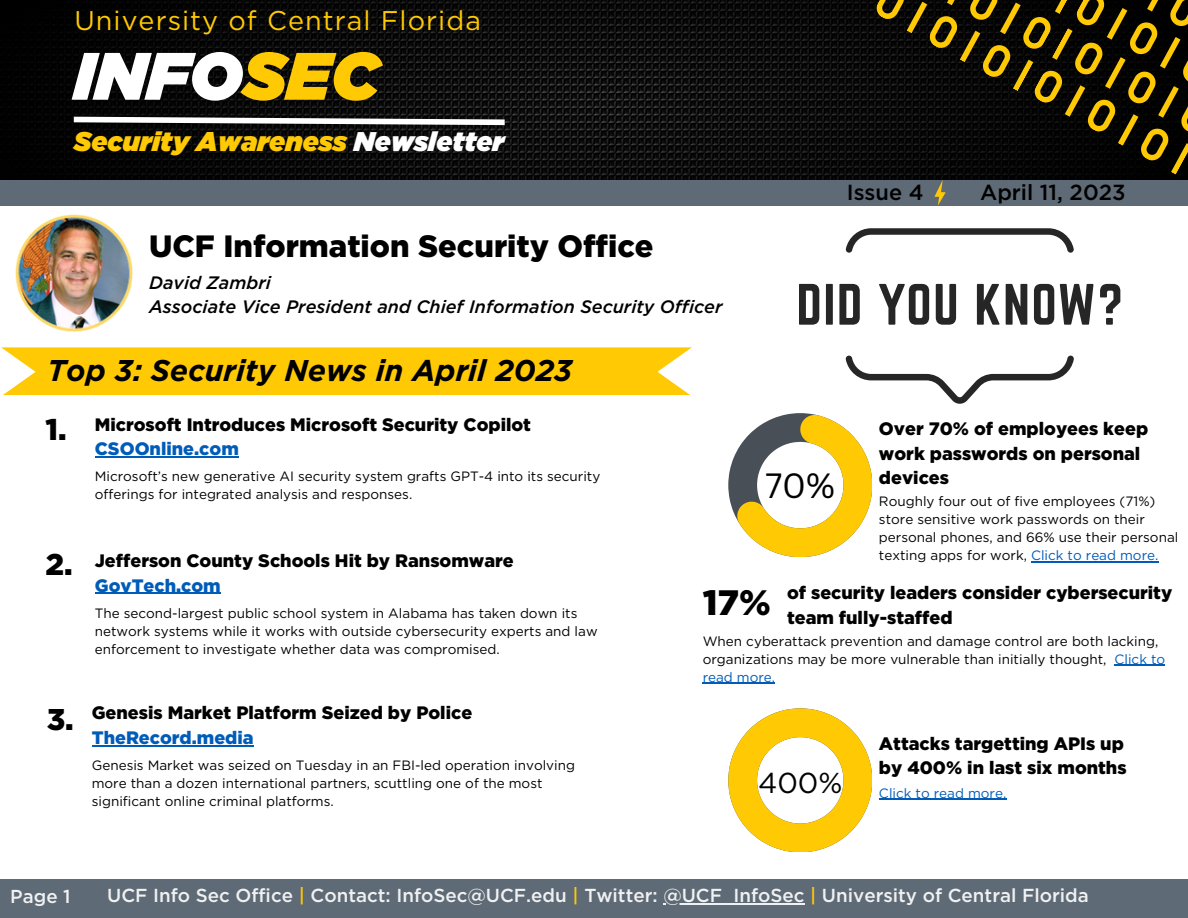
<style>
.page{position:relative;width:1188px;height:918px;background:#fff}
.page>*{position:absolute;margin:0;border:0;box-sizing:border-box;transform-origin:0 0}
.t1{font:italic 900 66.9px "Gotham";color:#fff}
.t2{font:900 35.25px "Gotham";color:#000}
.t3{font:34.2px "Canva Sans";color:#000}
.t4{font:900 30.75px "Gotham";color:#000}
.t5{font:italic 700 30px "Gotham";color:#000}
.t6{font:900 30px "Gotham";color:#000}
.t7{font:28.8px "Gotham";color:#000}
.t8{font:italic 900 27px "Gotham";color:#ffc904}
.t9{font:27px "Gotham";letter-spacing:.04em;color:#ffc904}
.t10{font:500 21.75px "Gotham";color:#000}
.t11{font:500 18.75px "Gotham";color:#f0f1f2}
.t12{font:900 18px/24.8px "Gotham";color:#000}
.t13{font:italic 500 18px/24.8px "Gotham";color:#000}
.t14{font:900 18px "Gotham";color:#005cb9}
.t15{font:13.5px/18px "Gotham";color:#000}
.t16{font:13.5px "Gotham";color:#005cb9}
.s1{color:#ffc904}
.s2{color:#fff}
.s3{color:#005cb9}
</style>
<div class="page">
<img style="left:0;top:0;width:873px;height:180px">
<svg style="left:68px;top:114px;width:442px;height:14px"></svg>
<div style="left:0;top:180px;width:1188px;height:26px;background:#5e6a75"></div>
<img style="left:15px;top:214px;width:117px;height:117px">
<svg style="left:1px;top:347px;width:691px;height:48px"></svg>
<svg style="left:799px;top:284px;width:20px;height:41px"></svg>
<div style="left:826px;top:284px;width:7px;height:41px;background:#262626"></div>
<svg style="left:839px;top:228px;width:255px;height:176px"></svg>
<svg style="left:1100px;top:284px;width:20px;height:41px"></svg>
<svg style="left:728px;top:413px;width:144px;height:144px"></svg>
<svg style="left:728px;top:708px;width:144px;height:144px"></svg>
<svg style="left:873px;top:0;width:315px;height:206px"></svg>
<div style="left:0;top:879px;width:1188px;height:39px;background:#5e6a75"></div>
<hr style="left:95px;top:457px;width:144px;height:1px;background:#005cb9">
<hr style="left:95px;top:593px;width:126px;height:1px;background:#005cb9">
<hr style="left:92px;top:745px;width:162px;height:1px;background:#005cb9">
<hr style="left:1031px;top:561px;width:127px;height:1px;background:#005cb9">
<hr style="left:1115px;top:665px;width:50px;height:1px;background:#005cb9">
<hr style="left:703px;top:683px;width:72px;height:1px;background:#005cb9">
<hr style="left:879px;top:799px;width:127px;height:1px;background:#005cb9">
<hr style="left:663px;top:903px;width:141px;height:1px;background:#f0f1f2">
<h3 class="t9" style="left:74px;top:4px;width:408px">University of Central Florida</h3>
<h1 class="t1" style="left:74px;top:36px;width:308px">INFO<span class="s1">SEC</span></h1>
<h3 class="t8" style="left:74px;top:125px;width:432px">Security Awareness <span class="s2">Newsletter</span></h3>
<h3 class="t4" style="left:149px;top:227px;width:506px">UCF Information Security Office</h3>
<h3 class="t13" style="left:149px;top:270px;width:575px">David Zambri<br>Associate Vice President and Chief Information Security Officer</h3>
<h3 class="t5" style="left:48px;top:352px;width:526px">Top 3: Security News in April 2023</h3>
<h3 class="t10" style="left:847px;top:179px;width:78px">Issue 4</h3>
<h3 class="t10" style="left:980px;top:179px;width:147px">April 11, 2023</h3>
<h3 class="t6" style="left:46px;top:412px;width:23px">1.</h3>
<h3 class="t6" style="left:46px;top:546px;width:29px">2.</h3>
<h3 class="t12" style="left:95px;top:412px;width:438px">Microsoft Introduces Microsoft Security Copilot</h3>
<h3 class="t14" style="left:95px;top:438px;width:146px">CSOOnline.com</h3>
<p class="t15" style="left:95px;top:467px;width:507px">Microsoft’s new generative AI security system grafts GPT-4 into its security offerings for integrated analysis and responses.</p>
<h3 class="t12" style="left:95px;top:548px;width:420px">Jefferson County Schools Hit by Ransomware</h3>
<h3 class="t14" style="left:95px;top:574px;width:127px">GovTech.com</h3>
<p class="t15" style="left:95px;top:604px;width:504px">The second-largest public school system in Alabama has taken down its network systems while it works with outside cybersecurity experts and law enforcement to investigate whether data was compromised.</p>
<h3 class="t3" style="left:765px;top:462px;width:71px">70%</h3>
<h3 class="t12" style="left:879px;top:416px;width:271px">Over 70% of employees keep work passwords on personal devices</h3>
<p class="t15" style="left:879px;top:492px;width:301px">Roughly four out of five employees (71%) store sensitive work passwords on their personal phones, and 66% use their personal texting apps for work, <span class="s3">Click to read more.</span></p>
<h2 class="t2" style="left:703px;top:582px;width:70px">17%</h2>
<h3 class="t12" style="left:787px;top:580px;width:387px">of security leaders consider cybersecurity team fully-staffed</h3>
<p class="t15" style="left:703px;top:632px;width:464px">When cyberattack prevention and damage control are both lacking, organizations may be more vulnerable than initially thought, <span class="s3">Click to read more.</span></p>
<h3 class="t6" style="left:47px;top:702px;width:29px">3.</h3>
<h3 class="t12" style="left:92px;top:701px;width:382px">Genesis Market Platform Seized by Police</h3>
<h3 class="t14" style="left:92px;top:727px;width:163px">TheRecord.media</h3>
<p class="t15" style="left:92px;top:756px;width:485px">Genesis Market was seized on Tuesday in an FBI-led operation involving more than a dozen international partners, scuttling one of the most significant online criminal platforms.</p>
<h3 class="t7" style="left:758px;top:766px;width:86px">400%</h3>
<h3 class="t12" style="left:879px;top:731px;width:249px">Attacks targetting APIs up by 400% in last six months</h3>
<p class="t16" style="left:879px;top:785px;width:129px">Click to read more.</p>
<h3 class="t11" style="left:10px;top:885px;width:62px">Page 1</h3>
<h3 class="t11" style="left:107px;top:884px;width:983px">UCF Info Sec Office <span class="s1">|</span> Contact: InfoSec@UCF.edu <span class="s1">|</span> Twitter: @UCF_InfoSec <span class="s1">|</span> University of Central Florida</h3>
</div>
